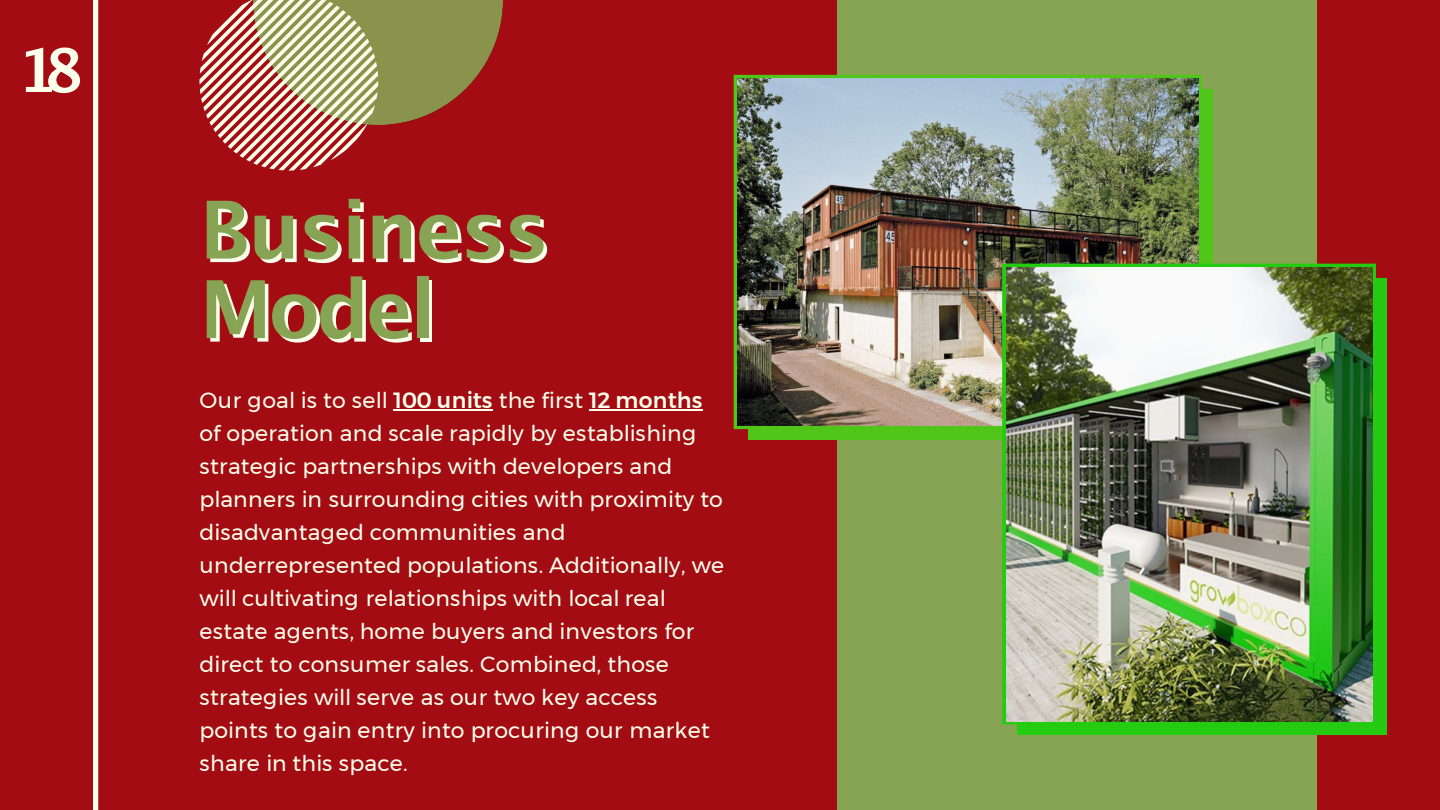
<style>
.page{position:relative;width:1440px;height:810px;background:#a30c13}
.page>*{position:absolute;margin:0;border:0;box-sizing:border-box;transform-origin:0 0}
.t1{font:700 80px/79.5px "Lucida Grande";letter-spacing:-.025em;color:#fbffeb}
.t2{font:700 60px "Lucida Grande";color:#fbffeb}
.t3{font:22px/33px "Montserrat";letter-spacing:.01em;color:#fbffeb}
.s1{font-weight:500}
</style>
<div class="page">
<div style="left:837px;top:0;width:479px;height:810px;background:#86a453"></div>
<div style="left:749px;top:90px;width:464px;height:350px;background:#4fc618"></div>
<svg style="left:734px;top:75px;width:468px;height:354px;fill:#4fc618"></svg>
<img style="left:738px;top:79px;width:460px;height:346px">
<div style="left:93px;top:0;width:5px;height:810px;background:#fbffeb"></div>
<div style="left:1017px;top:279px;width:370px;height:456px;background:#25cb10"></div>
<svg style="left:1002px;top:264px;width:374px;height:460px;fill:#25cb10"></svg>
<img style="left:1006px;top:268px;width:366px;height:453px">
<img style="left:378px;top:0;width:124px;height:125px">
<svg style="left:200px;top:0;width:178px;height:171px"></svg>
<hr style="left:393px;top:410px;width:100px;height:1px;background:#fbffeb">
<hr style="left:589px;top:410px;width:114px;height:1px;background:#fbffeb">
<h2 class="t2" style="left:17px;top:45px;width:68px">18</h2>
<h1 class="t1" style="left:203px;top:199px;width:351px">Business<br>Model</h1>
<p class="t3" style="left:200px;top:384px;width:526px">Our goal is to sell <span class="s1">100 units</span> the first <span class="s1">12 months </span>of operation and scale rapidly by establishing strategic partnerships with developers and planners in surrounding cities with proximity to disadvantaged communities and underrepresented populations. Additionally, we will cultivating relationships with local real estate agents, home buyers and investors for direct to consumer sales. Combined, those strategies will serve as our two key access points to gain entry into procuring our market share in this space.</p>
</div>
